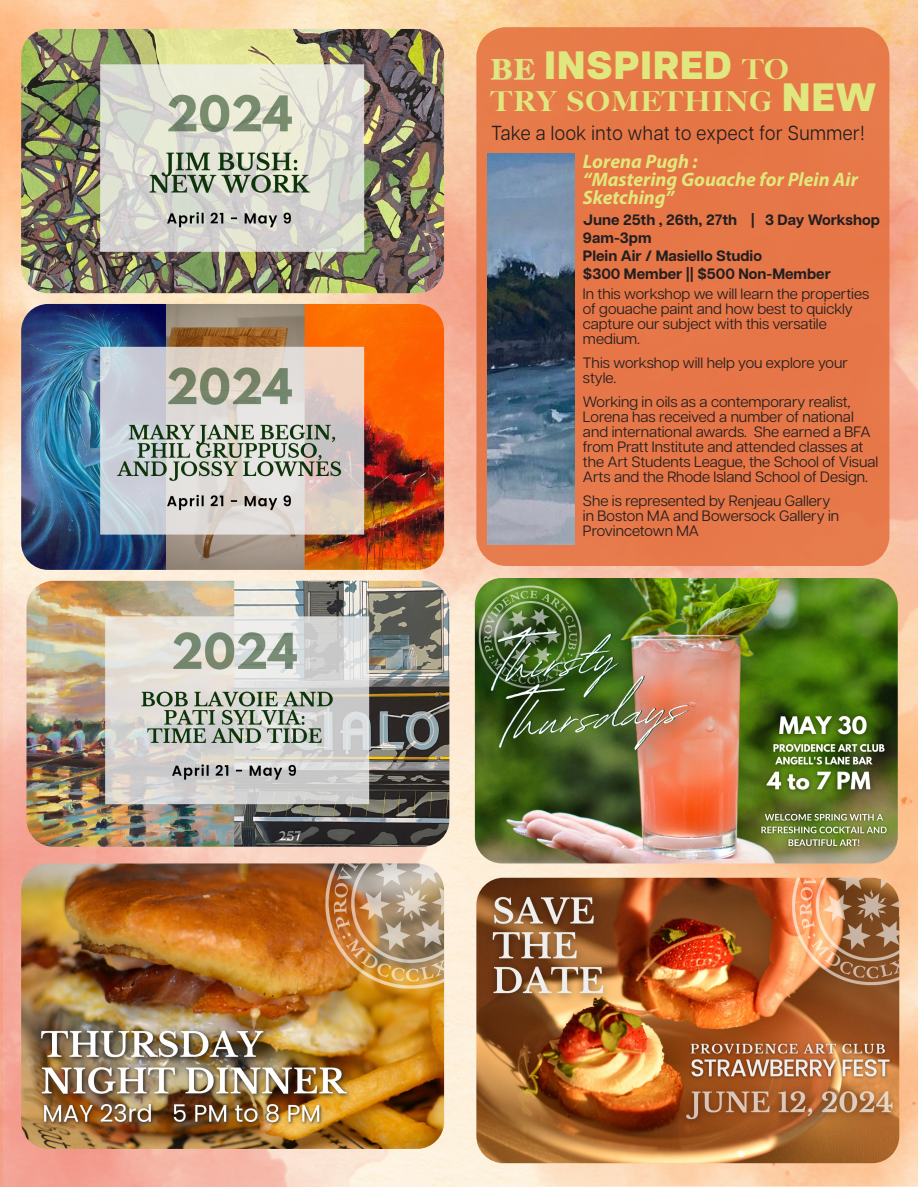
<style>
.page{position:relative;width:918px;height:1188px;background:#fff}
.page>*{position:absolute;margin:0;border:0;box-sizing:border-box;transform-origin:0 0}
.t1{font:900 39.45px/31.5px "Big Caslon FB";letter-spacing:.025em;color:#e1e77f}
.t2{font:20.25px "Articulat CF";letter-spacing:.03em;color:#231f20;scale:.9 1}
.t3{font:italic 700 19.5px/18px "Myriad Pro";color:#e1e77c}
.t4{font:15px/15px "Articulat CF";color:#231f20}
.t5{font:700 15px/18px "Articulat CF";color:#231f20}
.s1{color:#dac98a}
.s2{font-family:"Articulat CF Heavy SC830";font-weight:400}
</style>
<div class="page">
<img style="left:236px;top:1px;width:682px;height:469px">
<img style="left:487px;top:470px;width:431px;height:716px">
<img style="left:0;top:220px;width:487px;height:966px">
<div style="left:476px;top:27px;width:413px;height:539px;background:#e67748;border-radius:30px"></div>
<img style="left:476px;top:878px;width:423px;height:285px">
<img style="left:488px;top:153px;width:86px;height:392px">
<img style="left:475px;top:578px;width:423px;height:285px">
<img style="left:27px;top:581px;width:422px;height:266px">
<img style="left:21px;top:304px;width:423px;height:266px">
<img style="left:21px;top:29px;width:423px;height:264px">
<img style="left:21px;top:863px;width:423px;height:286px">
<p class="t1" style="left:491px;top:50px;width:388px"><span class="s1">be</span> <span class="s2">INSPIRED</span> to<br>try something <span class="s2">NEW</span></p>
<p class="t2" style="left:491px;top:118px;width:416px">Take a look into what to expect for Summer!</p>
<p class="t3" style="left:583px;top:152px;width:276px">Lorena Pugh :<br>“Mastering Gouache for Plein Air<br>Sketching”</p>
<p class="t5" style="left:583px;top:210px;width:298px">June 25th , 26th, 27th | 3 Day Workshop<br>9am-3pm<br>Plein Air / Masiello Studio<br>$300 Member || $500 Non-Member</p>
<p class="t4" style="left:583px;top:285px;width:288px">In this workshop we will learn the properties of gouache paint and how best to quickly capture our subject with this versatile medium.</p>
<p class="t4" style="left:583px;top:354px;width:266px">This workshop will help you explore your style.</p>
<p class="t4" style="left:583px;top:393px;width:297px">Working in oils as a contemporary realist, Lorena has received a number of national and international awards. She earned a BFA from Pratt Institute and attended classes at the Art Students League, the School of Visual Arts and the Rhode Island School of Design.</p>
<p class="t4" style="left:583px;top:492px;width:258px">She is represented by Renjeau Gallery in Boston MA and Bowersock Gallery in<br>Provincetown MA</p>
</div>
